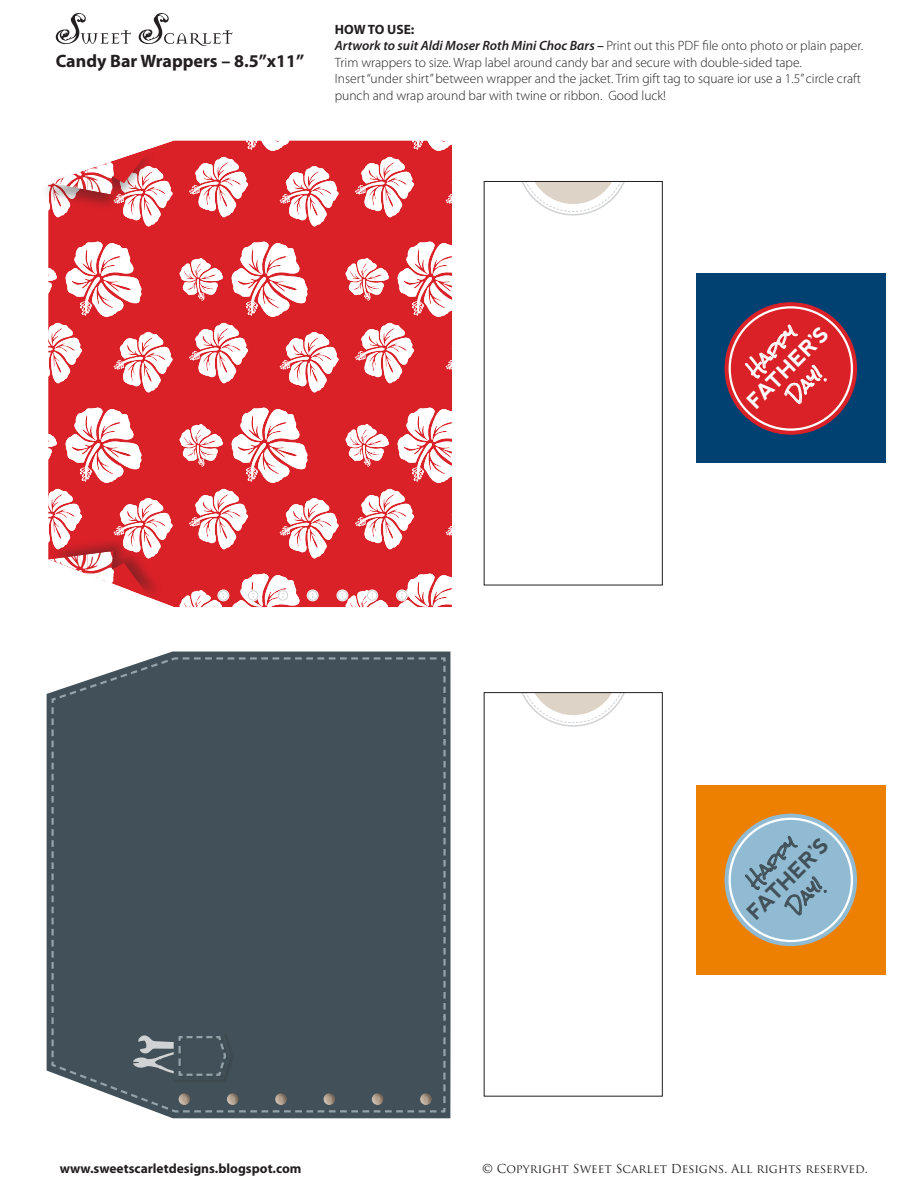
<style>
.page{position:relative;width:918px;height:1188px;background:#fff}
.page>*{position:absolute;margin:0;border:0;box-sizing:border-box;transform-origin:0 0}
.t1{font:700 21px "nevis";color:#fff}
.t2{font:700 21px "nevis";color:#425159}
.t3{font:700 18px "Myriad";color:#231f20}
.t4{font:16.5px "Rock Salt";color:#fff}
.t5{font:16.5px "Rock Salt";color:#425159}
.t6{font:300 13.5px/16.5px "Myriad Pro";color:#231f20}
.t7{font:700 13.5px "Myriad";color:#231f20}
.t8{font:12px "Trajan Pro";color:#231f20}
.s1{font-weight:700}
.s2{font-weight:600;font-style:italic}
</style>
<div class="page">
<svg style="left:56px;top:13px;width:75px;height:31px"></svg>
<svg style="left:139px;top:13px;width:94px;height:33px"></svg>
<svg style="left:48px;top:140px;width:404px;height:467px;fill:#da2128"></svg>
<svg style="left:522px;top:183px;width:102px;height:33px"></svg>
<div style="left:484px;top:181px;width:179px;height:404px;border:1px solid #231f20"></div>
<div style="left:45px;top:536px;width:117px;height:63px;background:#231f20;opacity:.4"></div>
<svg style="left:48px;top:551px;width:102px;height:47px"></svg>
<div style="left:36px;top:147px;width:118px;height:63px;background:#231f20;opacity:.4"></div>
<svg style="left:48px;top:148px;width:103px;height:47px"></svg>
<svg style="left:277px;top:589px;width:12px;height:12px"></svg>
<div style="left:278px;top:590px;width:10px;height:10px;border:1px solid #d1d2d4;border-radius:50%"></div>
<svg style="left:217px;top:589px;width:12px;height:12px"></svg>
<div style="left:218px;top:590px;width:10px;height:10px;border:1px solid #d1d2d4;border-radius:50%"></div>
<svg style="left:307px;top:589px;width:12px;height:12px"></svg>
<div style="left:308px;top:590px;width:10px;height:10px;border:1px solid #d1d2d4;border-radius:50%"></div>
<svg style="left:247px;top:589px;width:12px;height:12px"></svg>
<div style="left:248px;top:590px;width:10px;height:10px;border:1px solid #d1d2d4;border-radius:50%"></div>
<svg style="left:337px;top:589px;width:11px;height:12px"></svg>
<div style="left:338px;top:590px;width:9px;height:10px;border:1px solid #d1d2d4;border-radius:50%"></div>
<svg style="left:341px;top:593px;width:3px;height:5px"></svg>
<svg style="left:366px;top:589px;width:12px;height:12px"></svg>
<div style="left:367px;top:590px;width:10px;height:10px;border:1px solid #d1d2d4;border-radius:50%"></div>
<svg style="left:396px;top:589px;width:12px;height:12px"></svg>
<div style="left:397px;top:590px;width:10px;height:10px;border:1px solid #d1d2d4;border-radius:50%"></div>
<div style="left:696px;top:274px;width:190px;height:189px;background:#004171"></div>
<div style="left:696px;top:785px;width:190px;height:190px;background:#ed8000"></div>
<svg style="left:725px;top:302px;width:132px;height:133px;background:#d64148"></svg>
<svg style="left:725px;top:814px;width:132px;height:132px;background:#a5c6d7"></svg>
<div style="left:730px;top:307px;width:122px;height:123px;background:#da2128;border-radius:50%"></div>
<div style="left:729px;top:306px;width:124px;height:125px;border:2px solid #fff;border-radius:50%"></div>
<div style="left:730px;top:819px;width:122px;height:122px;background:#91bbd2;border-radius:50%"></div>
<div style="left:729px;top:818px;width:124px;height:124px;border:2px solid #fff;border-radius:50%"></div>
<svg style="left:745px;top:323px;width:82px;height:81px"></svg>
<svg style="left:745px;top:835px;width:82px;height:81px"></svg>
<svg style="left:47px;top:652px;width:404px;height:466px;fill:#425159"></svg>
<svg style="left:522px;top:694px;width:102px;height:33px"></svg>
<div style="left:484px;top:692px;width:179px;height:404px;border:1px solid #231f20"></div>
<div style="left:51px;top:657px;width:395px;height:455px;background:#425159"></div>
<h2 class="t3" style="left:56px;top:52px;width:250px">Candy Bar Wrappers – 8.5”x11”</h2>
<p class="t6" style="left:335px;top:21px;width:530px"><span class="s1">HOW TO USE:<br></span><span class="s2">Artwork to suit Aldi Moser Roth Mini Choc Bars –</span> Print out this PDF file onto photo or plain paper.<br>Trim wrappers to size. Wrap label around candy bar and secure with double-sided tape.<br>Insert “under shirt” between wrapper and the jacket. Trim gift tag to square ior use a 1.5” circle craft punch and wrap around bar with twine or ribbon. Good luck!</p>
<p class="t4" style="left:744px;top:366px;width:63px;rotate:-45deg">Happy</p>
<h1 class="t1" style="left:743px;top:396px;width:107px;rotate:-45deg">FATHER’S</h1>
<p class="t4" style="left:785px;top:393px;width:42px;rotate:-45deg">Day!</p>
<p class="t5" style="left:744px;top:878px;width:63px;rotate:-45deg">Happy</p>
<h1 class="t2" style="left:743px;top:908px;width:107px;rotate:-45deg">FATHER’S</h1>
<p class="t5" style="left:785px;top:904px;width:42px;rotate:-45deg">Day!</p>
<p class="t7" style="left:60px;top:1161px;width:243px">www.sweetscarletdesigns.blogspot.com</p>
<p class="t8" style="left:482px;top:1161px;width:387px">© Copyright Sweet Scarlet Designs. All rights reserved.</p>
</div>
